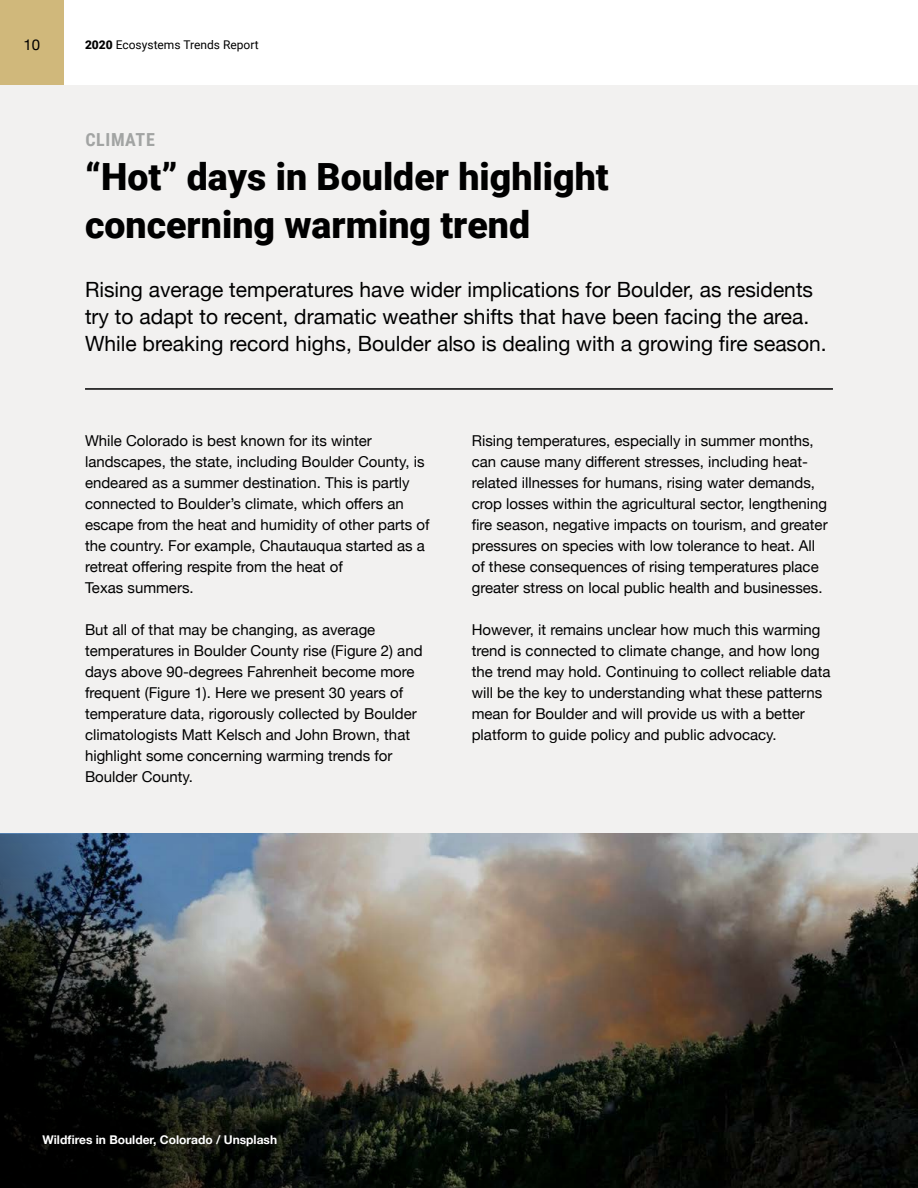
<style>
.page{position:relative;width:918px;height:1188px;background:#fff}
.page>*{position:absolute;margin:0;border:0;box-sizing:border-box;transform-origin:0 0}
.t1{font:900 37.5px/48px "Roboto";color:#000}
.t2{font:21px/27px "Helvetica Neue";color:#000}
.t3{font:700 18px "Roboto Condensed";letter-spacing:.035em;color:#a2a4a3}
.t4{font:15px/21px "Helvetica Neue";color:#000}
.t5{font:700 12px "Helvetica Neue";color:#fff}
.t6{font:12px "Roboto";color:#000}
.s1{font-weight:900}
</style>
<div class="page">
<div style="left:0;top:85px;width:918px;height:1103px;background:#f2f1f0"></div>
<hr style="left:85px;top:388px;width:748px;height:2px;background:#000">
<img style="left:472px;top:834px;width:446px;height:354px">
<img style="left:0;top:834px;width:472px;height:354px">
<div style="left:0;top:0;width:64px;height:85px;background:#d0b87b"></div>
<p class="t4" style="left:24px;top:35px;width:18px">10</p>
<p class="t6" style="left:85px;top:36px;width:175px"><span class="s1">2020</span> Ecosystems Trends Report</p>
<p class="t3" style="left:85px;top:127px;width:71px">CLIMATE</p>
<h1 class="t1" style="left:85px;top:151px;width:525px">“Hot” days in Boulder highlight concerning warming trend</h1>
<p class="t2" style="left:85px;top:278px;width:743px">Rising average temperatures have wider implications for Boulder, as residents try to adapt to recent, dramatic weather shifts that have been facing the area.<br>While breaking record highs, Boulder also is dealing with a growing fire season.</p>
<p class="t4" style="left:85px;top:431px;width:346px">While Colorado is best known for its winter landscapes, the state, including Boulder County, is endeared as a summer destination. This is partly connected to Boulder’s climate, which offers an escape from the heat and humidity of other parts of the country. For example, Chautauqua started as a retreat offering respite from the heat of<br>Texas summers.</p>
<p class="t4" style="left:85px;top:620px;width:339px">But all of that may be changing, as average temperatures in Boulder County rise (Figure 2) and days above 90-degrees Fahrenheit become more frequent (Figure 1). Here we present 30 years of temperature data, rigorously collected by Boulder climatologists Matt Kelsch and John Brown, that highlight some concerning warming trends for Boulder County.</p>
<p class="t4" style="left:472px;top:431px;width:357px">Rising temperatures, especially in summer months, can cause many different stresses, including heat&shy;related illnesses for humans, rising water demands, crop losses within the agricultural sector, lengthening fire season, negative impacts on tourism, and greater pressures on species with low tolerance to heat. All of these consequences of rising temperatures place greater stress on local public health and businesses.</p>
<p class="t4" style="left:472px;top:620px;width:360px">However, it remains unclear how much this warming trend is connected to climate change, and how long the trend may hold. Continuing to collect reliable data will be the key to understanding what these patterns mean for Boulder and will provide us with a better platform to guide policy and public advocacy.</p>
<p class="t5" style="left:43px;top:1130px;width:236px">Wildfires in Boulder, Colorado / Unsplash</p>
</div>
